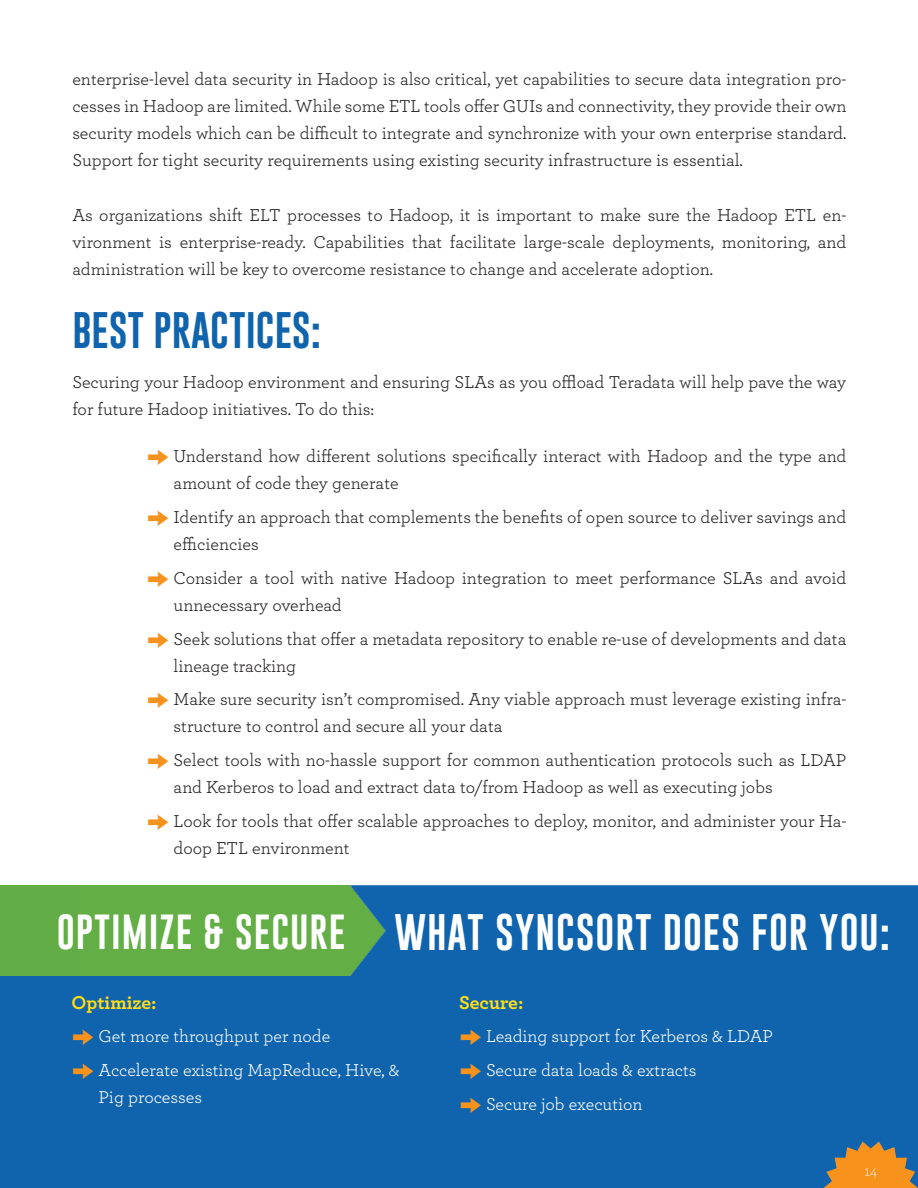
<style>
.page{position:relative;width:918px;height:1188px;background:#fff}
.page>*{position:absolute;margin:0;border:0;box-sizing:border-box;transform-origin:0 0}
.t1{font:37.5px "Gobold";letter-spacing:.025em;color:#fff}
.t2{font:37.5px "Gobold";color:#1064ad}
.t3{font:36px "Gobold";letter-spacing:.025em;color:#fff}
.t4{font:700 19.5px "Archer";color:#ffdd16}
.t5{font:18px/27px "Archer";color:#221f1f}
.t6{font:18px/27px "Archer";color:#fff}
.t7{font:300 15px "Archer";color:#fff}
.s1{font-family:"Proxima Nova";font-size:37.5px;color:#f7931d}
</style>
<div class="page">
<div style="left:0;top:885px;width:918px;height:303px;background:#1064ad"></div>
<div style="left:0;top:885px;width:337px;height:91px;background:#62ad45"></div>
<svg style="left:824px;top:1142px;width:94px;height:46px;background:#ab834b"></svg>
<img style="left:337px;top:885px;width:65px;height:90px">
<p class="t5" style="left:72px;top:67px;width:776px;text-align:justify">enterprise-level data security in Hadoop is also critical, yet capabilities to secure data integration pro&shy;cesses in Hadoop are limited. While some ETL tools offer GUIs and connectivity, they provide their own security models which can be difficult to integrate and synchronize with your own enterprise standard.<br>Support for tight security requirements using existing security infrastructure is essential.</p>
<p class="t5" style="left:72px;top:202px;width:776px;text-align:justify">As organizations shift ELT processes to Hadoop, it is important to make sure the Hadoop ETL en&shy;vironment is enterprise-ready. Capabilities that facilitate large-scale deployments, monitoring, and administration will be key to overcome resistance to change and accelerate adoption.</p>
<h1 class="t2" style="left:72px;top:311px;width:250px">BEST PRACTICES:</h1>
<p class="t5" style="left:72px;top:370px;width:775px">Securing your Hadoop environment and ensuring SLAs as you offload Teradata will help pave the way for future Hadoop initiatives. To do this:</p>
<p class="t5" style="left:174px;top:444px;width:674px;text-indent:-27px"><span class="s1">→</span> Understand how different solutions specifically interact with Hadoop and the type and amount of code they generate</p>
<p class="t5" style="left:174px;top:505px;width:674px;text-indent:-27px"><span class="s1">→</span> Identify an approach that complements the benefits of open source to deliver savings and efficiencies</p>
<p class="t5" style="left:174px;top:565px;width:674px;text-indent:-27px"><span class="s1">→</span> Consider a tool with native Hadoop integration to meet performance SLAs and avoid unnecessary overhead</p>
<p class="t5" style="left:174px;top:626px;width:674px;text-indent:-27px"><span class="s1">→</span> Seek solutions that offer a metadata repository to enable re-use of developments and data lineage tracking</p>
<p class="t5" style="left:174px;top:687px;width:674px;text-indent:-27px"><span class="s1">→</span> Make sure security isn’t compromised. Any viable approach must leverage existing infra&shy;structure to control and secure all your data</p>
<p class="t5" style="left:174px;top:748px;width:674px;text-indent:-27px"><span class="s1">→</span> Select tools with no-hassle support for common authentication protocols such as LDAP and Kerberos to load and extract data to/from Hadoop as well as executing jobs</p>
<p class="t5" style="left:174px;top:808px;width:674px;text-indent:-27px"><span class="s1">→</span> Look for tools that offer scalable approaches to deploy, monitor, and administer your Ha&shy;doop ETL environment</p>
<h2 class="t3" style="left:57px;top:914px;width:290px">OPTIMIZE &amp; SECURE</h2>
<h1 class="t1" style="left:394px;top:913px;width:497px">WHAT SYNCSORT DOES FOR YOU:</h1>
<p class="t4" style="left:72px;top:993px;width:87px">Optimize:</p>
<p class="t6" style="left:72px;top:1024px;width:260px"><span class="s1">→</span> Get more throughput per node</p>
<p class="t6" style="left:99px;top:1057px;width:303px;text-indent:-27px"><span class="s1">→</span> Accelerate existing MapReduce, Hive, &amp;<br>Pig processes</p>
<p class="t4" style="left:459px;top:993px;width:66px">Secure:</p>
<p class="t6" style="left:459px;top:1024px;width:316px"><span class="s1">→</span> Leading support for Kerberos &amp; LDAP</p>
<p class="t6" style="left:459px;top:1057px;width:239px"><span class="s1">→</span> Secure data loads &amp; extracts</p>
<p class="t6" style="left:459px;top:1091px;width:185px"><span class="s1">→</span> Secure job execution</p>
<p class="t7" style="left:864px;top:1164px;width:14px">14</p>
</div>
